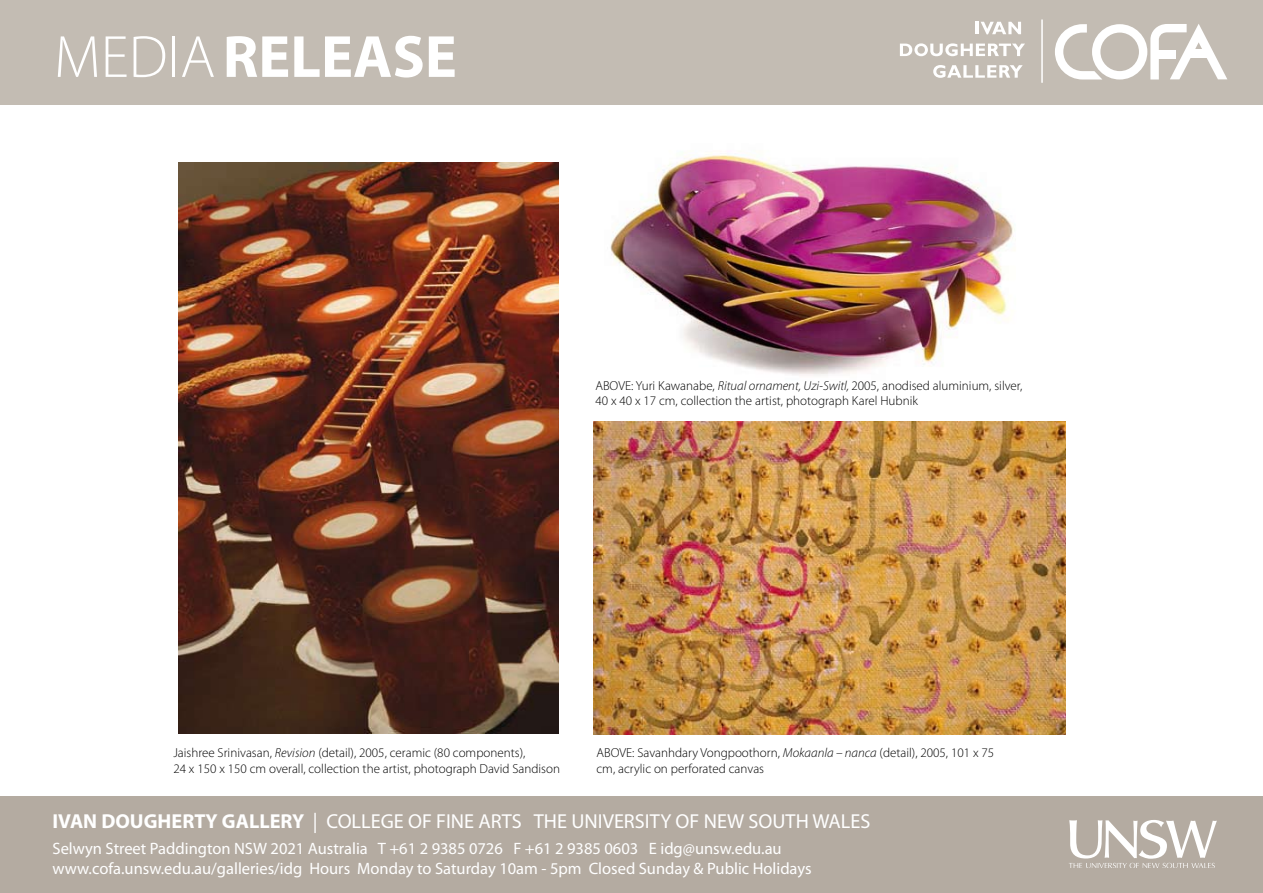
<style>
.page{position:relative;width:1263px;height:893px;background:#fff}
.page>*{position:absolute;margin:0;border:0;box-sizing:border-box;transform-origin:0 0}
.t1{font:700 60px "Myriad Pro";color:#fff}
.t2{font:20.25px "Myriad Pro";color:#fff}
.t3{font:16.5px/19.8px "Myriad Pro";color:#fff}
.t4{font:300 13.05px/15.6px "Myriad Pro";color:#000}
.s1{font-weight:300}
.s2{font-style:italic}
.s3{font-weight:700}
</style>
<div class="page">
<div style="left:0;top:797px;width:1263px;height:96px;background:#b4aba1"></div>
<div style="left:0;top:1px;width:1263px;height:104px;background:#c3bcb3"></div>
<svg style="left:1055px;top:24px;width:172px;height:56px"></svg>
<div style="left:1189px;top:50px;width:22px;height:8px;background:#fff"></div>
<svg style="left:975px;top:22px;width:46px;height:12px"></svg>
<svg style="left:900px;top:43px;width:125px;height:13px"></svg>
<svg style="left:933px;top:65px;width:90px;height:13px"></svg>
<hr style="left:1041px;top:19px;width:2px;height:64px;background:#fff">
<svg style="left:1069px;top:820px;width:148px;height:48px"></svg>
<img style="left:610px;top:155px;width:405px;height:221px">
<img style="left:179px;top:163px;width:379px;height:570px">
<img style="left:593px;top:422px;width:472px;height:313px">
<h1 class="t1" style="left:54px;top:18px;width:404px"><span class="s1">MEDIA</span>RELEASE</h1>
<p class="t4" style="left:595px;top:377px;width:428px">ABOVE: Yuri Kawanabe, <span class="s2">Ritual ornament, Uzi-Switl,</span> 2005, anodised aluminium, silver,<br>40 x 40 x 17 cm, collection the artist, photograph Karel Hubnik</p>
<p class="t4" style="left:173px;top:745px;width:388px">Jaishree Srinivasan, <span class="s2">Revision</span> (detail), 2005, ceramic (80 components),<br>24 x 150 x 150 cm overall, collection the artist, photograph David Sandison</p>
<p class="t4" style="left:596px;top:745px;width:399px">ABOVE: Savanhdary Vongpoothorn, <span class="s2">Mokaanla – nanca</span> (detail), 2005, 101 x 75 cm, acrylic on perforated canvas</p>
<h2 class="t2" style="left:52px;top:809px;width:819px"><span class="s3">IVAN DOUGHERTY GALLERY</span> | COLLEGE OF FINE ARTS THE UNIVERSITY OF NEW SOUTH WALES</h2>
<p class="t3" style="left:52px;top:838px;width:761px">Selwyn Street Paddington NSW 2021 Australia T +61 2 9385 0726 F +61 2 9385 0603 E idg@unsw.edu.au www.cofa.unsw.edu.au/galleries/idg Hours Monday to Saturday 10am - 5pm Closed Sunday &amp; Public Holidays</p>
</div>
